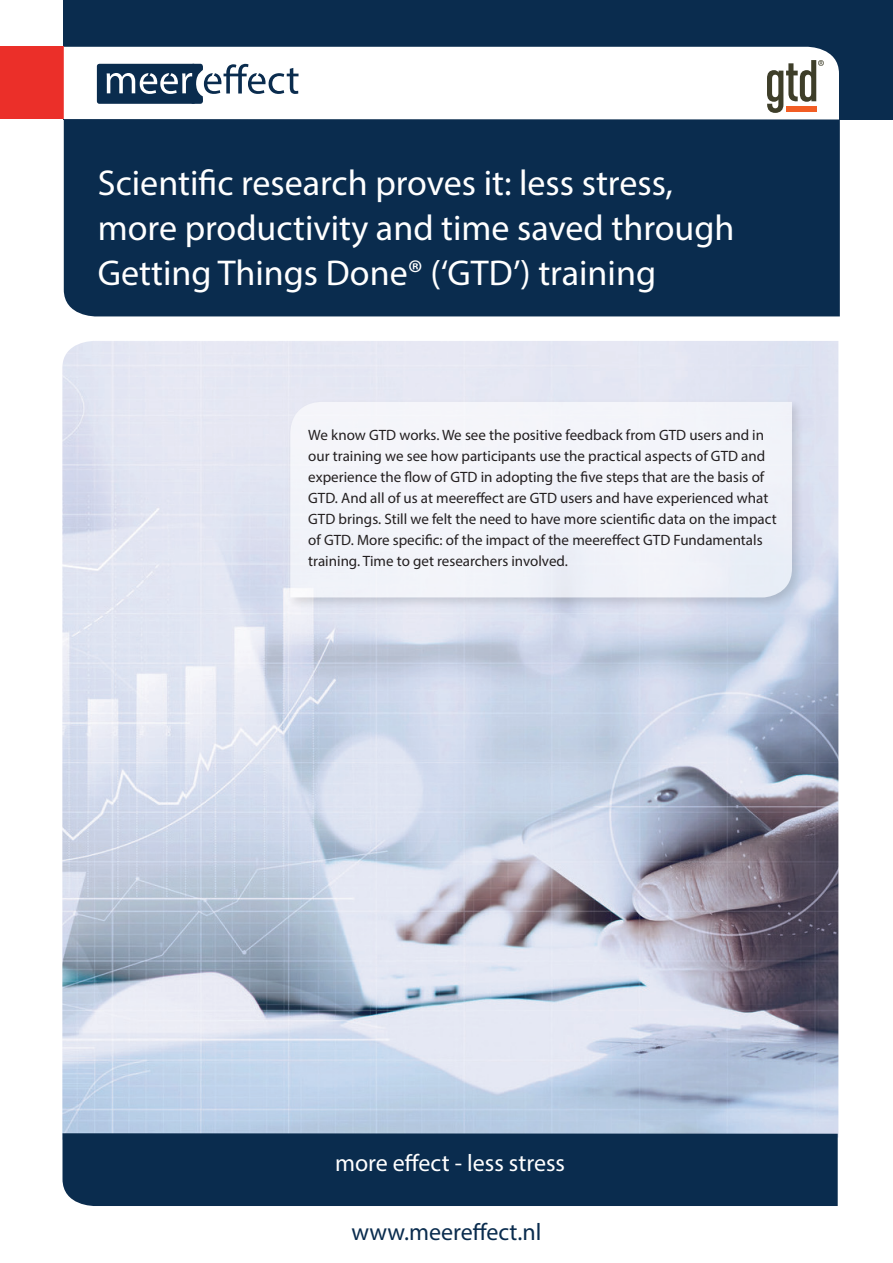
<style>
.page{position:relative;width:893px;height:1263px;background:#fff}
.page>*{position:absolute;margin:0;border:0;box-sizing:border-box;transform-origin:0 0}
.t1{font:36px/45px "Myriad Pro";color:#fff}
.t2{font:24px "Myriad Pro";color:#fff}
.t3{font:24px "Myriad Pro";color:#0a2c4e}
.t4{font:15px/21px "Myriad Pro";color:#231f20}
</style>
<div class="page">
<img style="left:62px;top:341px;width:776px;height:799px">
<div style="left:64px;top:119px;width:776px;height:198px;background:#0a2c4e"></div>
<div style="left:64px;top:0;width:829px;height:119px;background:#0a2c4e"></div>
<div style="left:0;top:47px;width:64px;height:72px;background:#eb2f29"></div>
<div style="left:64px;top:47px;width:775px;height:72px;background:#fff"></div>
<div style="left:97px;top:64px;width:99px;height:40px;border:5px solid #0a2c4e"></div>
<div style="left:191px;top:97px;width:12px;height:7px;border:5px solid #0a2c4e"></div>
<svg style="left:99px;top:64px;width:200px;height:38px"></svg>
<svg style="left:767px;top:60px;width:57px;height:53px;background:#b5aca1"></svg>
<div style="left:63px;top:1133px;width:775px;height:73px;background:#0a2c4e"></div>
<div style="left:286px;top:398px;width:519px;height:212px;background:#231f20;opacity:.25"></div>
<div style="left:290px;top:401px;width:502px;height:196px;background:#f2f4f9"></div>
<h1 class="t1" style="left:98px;top:160px;width:638px">Scientific research proves it: less stress, more productivity and time saved through<br>Getting Things Done® (‘GTD’) training</h1>
<p class="t4" style="left:308px;top:424px;width:470px">We know GTD works. We see the positive feedback from GTD users and in our training we see how participants use the practical aspects of GTD and experience the flow of GTD in adopting the five steps that are the basis of GTD. And all of us at meereffect are GTD users and have experienced what GTD brings. Still we felt the need to have more scientific data on the impact of GTD. More specific: of the impact of the meereffect GTD Fundamentals training. Time to get researchers involved.</p>
<h2 class="t2" style="left:335px;top:1148px;width:232px">more effect - less stress</h2>
<h2 class="t3" style="left:352px;top:1217px;width:191px">www.meereffect.nl</h2>
</div>
